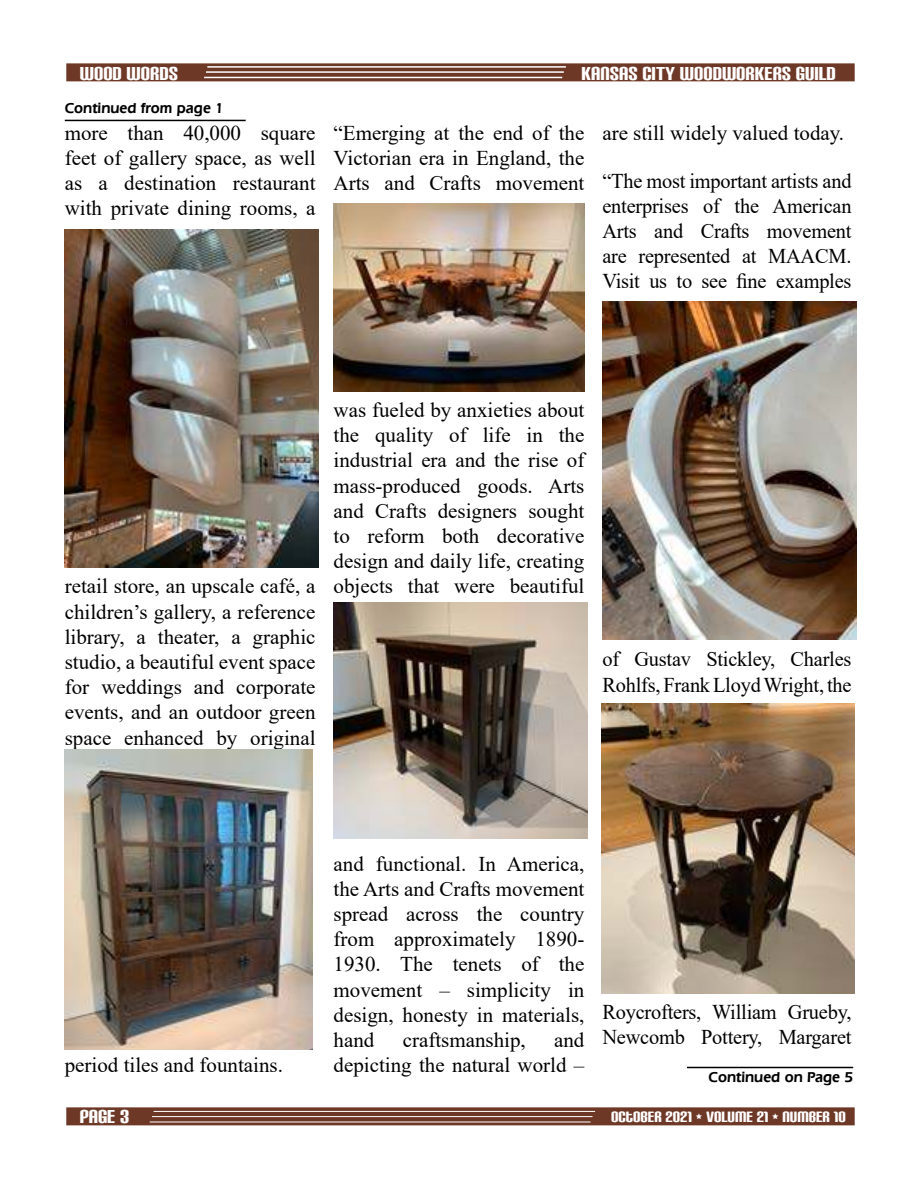
<style>
.page{position:relative;width:918px;height:1188px;background:#fff}
.page>*{position:absolute;margin:0;border:0;box-sizing:border-box;transform-origin:0 0}
.t1{font:22.5px "Carbon Block";color:#fff}
.t2{font:21px/25.2px "Times New Roman";color:#000;text-align:justify}
.t3{font:18px "Carbon Block";color:#fff}
.t4{font:600 15px "Eras IT Cby BT";color:#000}
</style>
<div class="page">
<img style="left:601px;top:704px;width:254px;height:290px">
<hr style="left:65px;top:120px;width:181px;height:1px;background:#000">
<hr style="left:687px;top:1067px;width:166px;height:1px;background:#000">
<div style="left:66px;top:63px;width:789px;height:18px;background:#6e3827"></div>
<hr style="left:207px;top:66px;width:359px;height:2px;background:#fff">
<hr style="left:204px;top:77px;width:358px;height:1px;background:#fff">
<hr style="left:206px;top:71px;width:358px;height:2px;background:#fff">
<div style="left:66px;top:1107px;width:789px;height:18px;background:#6e3827"></div>
<hr style="left:154px;top:1111px;width:441px;height:1px;background:#fff">
<hr style="left:150px;top:1122px;width:441px;height:1px;background:#fff">
<hr style="left:152px;top:1116px;width:441px;height:1px;background:#fff">
<img style="left:65px;top:230px;width:253px;height:338px">
<img style="left:65px;top:750px;width:247px;height:300px">
<img style="left:334px;top:203px;width:250px;height:188px">
<img style="left:334px;top:603px;width:253px;height:235px">
<img style="left:602px;top:302px;width:255px;height:338px">
<p class="t1" style="left:80px;top:59px;width:100px">WOOD WORDS</p>
<p class="t1" style="left:581px;top:59px;width:256px">KANSAS CITY WOODWORKERS GUILD</p>
<p class="t4" style="left:65px;top:102px;width:161px">Continued from page 1</p>
<p class="t2" style="left:65px;top:122px;width:252px">more than 40,000 square feet of gallery space, as well as a destination restaurant with private dining rooms, a</p>
<p class="t2" style="left:334px;top:122px;width:252px">“Emerging at the end of the Victorian era in England, the Arts and Crafts movement</p>
<p class="t2" style="left:602px;top:122px;width:243px">are still widely valued today.</p>
<p class="t2" style="left:602px;top:170px;width:251px">“The most important artists and enterprises of the American Arts and Crafts movement are represented at MAACM.<br>Visit us to see fine examples</p>
<p class="t2" style="left:65px;top:576px;width:252px">retail store, an upscale café, a children’s gallery, a reference library, a theater, a graphic studio, a beautiful event space for weddings and corporate events, and an outdoor green space enhanced by original</p>
<p class="t2" style="left:334px;top:399px;width:252px">was fueled by anxieties about the quality of life in the industrial era and the rise of mass-produced goods. Arts and Crafts designers sought to reform both decorative design and daily life, creating objects that were beautiful</p>
<p class="t2" style="left:602px;top:648px;width:251px">of Gustav Stickley, Charles<br>Rohlfs, Frank Lloyd Wright, the</p>
<p class="t2" style="left:65px;top:1054px;width:220px">period tiles and fountains.</p>
<p class="t2" style="left:334px;top:853px;width:252px">and functional. In America, the Arts and Crafts movement spread across the country from approximately 1890- 1930. The tenets of the movement – simplicity in design, honesty in materials, hand</p>
<p class="t2" style="left:334px;top:1029px;width:252px;text-align:right">and<br>depicting the natural world –</p>
<p class="t2" style="left:403px;top:1029px;width:125px">craftsmanship,</p>
<p class="t2" style="left:602px;top:1001px;width:251px">Roycrofters, William Grueby,<br>Newcomb Pottery, Margaret</p>
<p class="t4" style="left:709px;top:1071px;width:146px">Continued on Page 5</p>
<p class="t1" style="left:80px;top:1102px;width:51px">PAGE 3</p>
<p class="t3" style="left:611px;top:1105px;width:236px">OCTOBER 2021 • VOLUME 21 • NUMBER 10</p>
</div>
